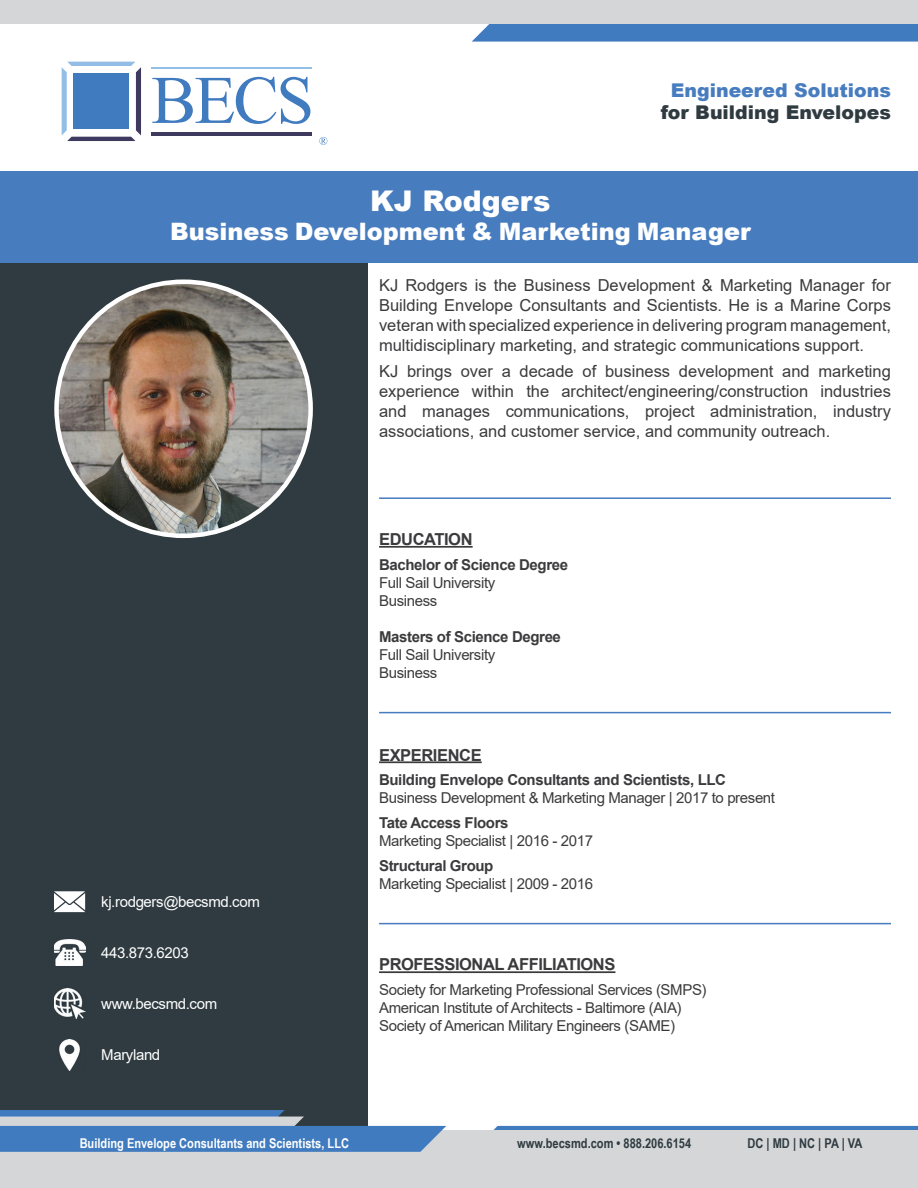
<style>
.page{position:relative;width:918px;height:1188px;background:#fff}
.page>*{position:absolute;margin:0;border:0;box-sizing:border-box;transform-origin:0 0}
.t1{font:900 28.5px "Arial";color:#fff}
.t2{font:900 24px "Arial";color:#fff}
.t3{font:900 18.9px "Arial";color:#2f3b41}
.t4{font:900 18.9px "Arial";color:#477cbf}
.t5{font:16.5px/19.8px "Arial";color:#3b3b3d;text-align:justify}
.t6{font:700 16.5px "Arial";letter-spacing:-.025em;color:#3b3b3d}
.t7{font:15px/18px "Arial";letter-spacing:-.025em;color:#3b3b3d}
.t8{font:700 15px "Arial";letter-spacing:-.025em;color:#3b3b3d}
.t9{font:15px "Arial";letter-spacing:-.025em;color:#fff}
.t10{font:700 13.5px "Arial Narrow";color:#fff}
.t11{font:700 13.5px "Arial Narrow";color:#2f3b41}
</style>
<div class="page">
<div style="left:0;top:181px;width:367px;height:988px;background:#2f3b41"></div>
<div style="left:0;top:172px;width:918px;height:91px;background:#477cbf"></div>
<svg style="left:62px;top:62px;width:79px;height:79px"></svg>
<div style="left:73px;top:74px;width:56px;height:55px;background:#417bbf"></div>
<hr style="left:151px;top:132px;width:161px;height:4px;background:#3e395f">
<svg style="left:152px;top:77px;width:158px;height:47px"></svg>
<hr style="left:151px;top:67px;width:161px;height:2px;background:#93bfe6">
<svg style="left:319px;top:137px;width:8px;height:8px"></svg>
<svg style="left:472px;top:1126px;width:446px;height:5px;background:#6692c6"></svg>
<div style="left:0;top:1131px;width:918px;height:57px;background:#d5d6d8"></div>
<svg style="left:0;top:1110px;width:446px;height:42px;background:#658fbf"></svg>
<svg style="left:472px;top:24px;width:446px;height:18px;background:#4980c1"></svg>
<div style="left:0;top:0;width:918px;height:24px;background:#d5d6d8"></div>
<hr style="left:379px;top:497px;width:512px;height:2px;background:#477cbf">
<hr style="left:379px;top:712px;width:512px;height:1px;background:#477cbf">
<hr style="left:379px;top:923px;width:512px;height:1px;background:#477cbf">
<hr style="left:379px;top:546px;width:94px;height:2px;background:#3b3b3d">
<img style="left:59px;top:1039px;width:21px;height:32px">
<img style="left:54px;top:989px;width:31px;height:30px">
<img style="left:54px;top:940px;width:31px;height:26px">
<svg style="left:54px;top:891px;width:31px;height:21px"></svg>
<hr style="left:379px;top:761px;width:103px;height:2px;background:#3b3b3d">
<img style="left:57px;top:282px;width:254px;height:254px;border-radius:127px">
<hr style="left:379px;top:971px;width:236px;height:2px;background:#3b3b3d">
<p class="t4" style="left:671px;top:76px;width:222px">Engineered Solutions</p>
<p class="t3" style="left:661px;top:99px;width:232px">for Building Envelopes</p>
<h1 class="t1" style="left:370px;top:180px;width:182px">KJ Rodgers</h1>
<h2 class="t2" style="left:170px;top:214px;width:582px">Business Development &amp; Marketing Manager</h2>
<p class="t5" style="left:379px;top:276px;width:513px">KJ Rodgers is the Business Development &amp; Marketing Manager for Building Envelope Consultants and Scientists. He is a Marine Corps veteran with specialized experience in delivering program management, multidisciplinary marketing, and strategic communications support.</p>
<p class="t5" style="left:379px;top:362px;width:513px">KJ brings over a decade of business development and marketing experience within the architect/engineering/construction industries and manages communications, project administration, industry associations, and customer service, and community outreach.</p>
<p class="t6" style="left:379px;top:528px;width:95px">EDUCATION</p>
<p class="t8" style="left:379px;top:554px;width:191px">Bachelor of Science Degree</p>
<p class="t7" style="left:379px;top:573px;width:118px">Full Sail University<br>Business</p>
<p class="t8" style="left:379px;top:626px;width:183px">Masters of Science Degree</p>
<p class="t7" style="left:379px;top:645px;width:118px">Full Sail University<br>Business</p>
<p class="t9" style="left:101px;top:892px;width:160px">kj.rodgers@becsmd.com</p>
<p class="t9" style="left:101px;top:943px;width:89px">443.873.6203</p>
<p class="t9" style="left:101px;top:994px;width:117px">www.becsmd.com</p>
<p class="t9" style="left:101px;top:1045px;width:61px">Maryland</p>
<p class="t6" style="left:379px;top:743px;width:104px">EXPERIENCE</p>
<p class="t8" style="left:379px;top:769px;width:349px">Building Envelope Consultants and Scientists, LLC</p>
<p class="t7" style="left:379px;top:789px;width:398px">Business Development &amp; Marketing Manager | 2017 to present</p>
<p class="t8" style="left:379px;top:812px;width:131px">Tate Access Floors</p>
<p class="t7" style="left:379px;top:832px;width:216px">Marketing Specialist | 2016 - 2017</p>
<p class="t8" style="left:379px;top:855px;width:116px">Structural Group</p>
<p class="t7" style="left:379px;top:874px;width:216px">Marketing Specialist | 2009 - 2016</p>
<p class="t6" style="left:379px;top:953px;width:238px">PROFESSIONAL AFFILIATIONS</p>
<p class="t7" style="left:379px;top:981px;width:329px">Society for Marketing Professional Services (SMPS)<br>American Institute of Architects - Baltimore (AIA)<br>Society of American Military Engineers (SAME)</p>
<p class="t10" style="left:80px;top:1133px;width:271px">Building Envelope Consultants and Scientists, LLC</p>
<p class="t11" style="left:517px;top:1133px;width:175px">www.becsmd.com • 888.206.6154</p>
<p class="t11" style="left:748px;top:1133px;width:116px">DC | MD | NC | PA | VA</p>
</div>
